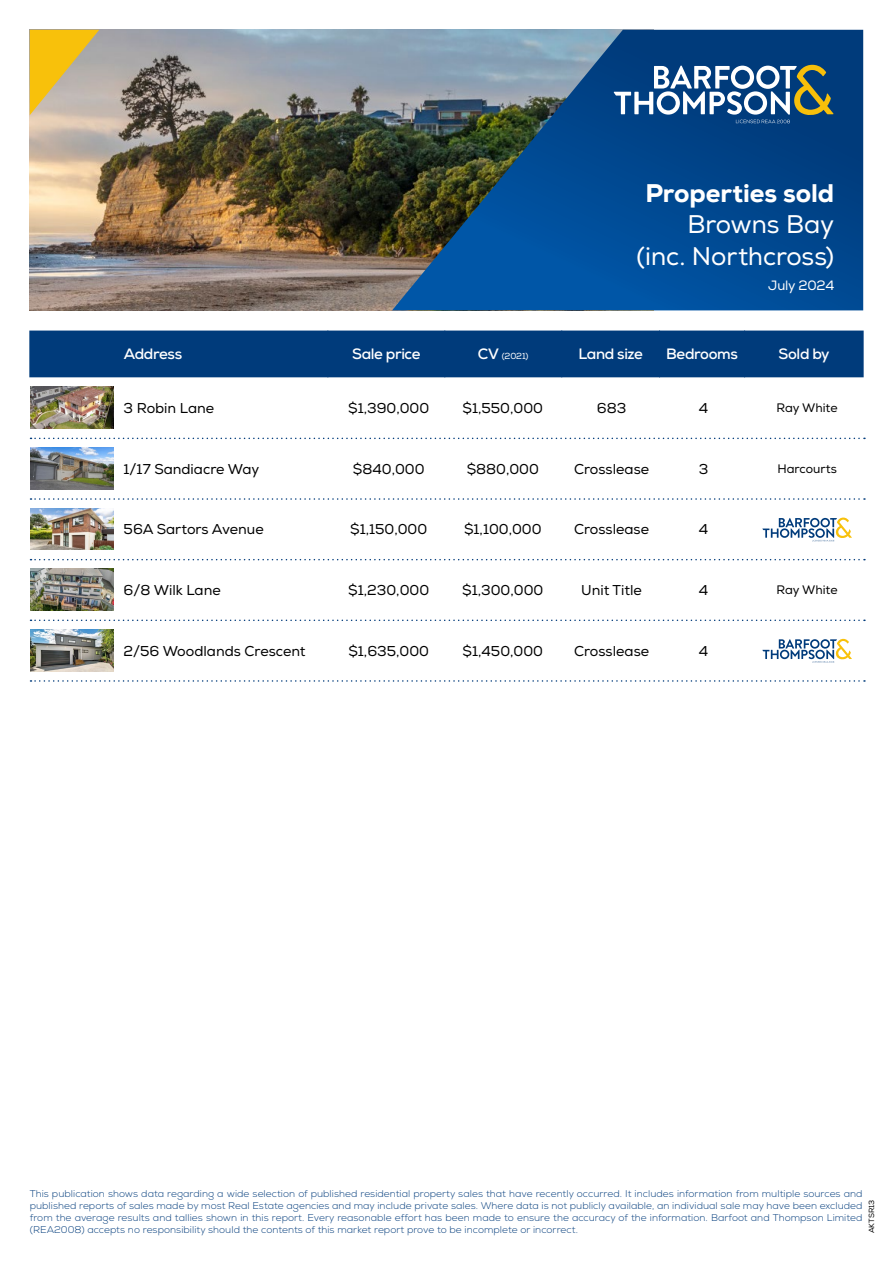
<style>
.page{position:relative;width:893px;height:1263px;background:#fff}
.page>*{position:absolute;margin:0;border:0;box-sizing:border-box;transform-origin:0 0}
.t1{font:25.5px/31.5px "Nexa";letter-spacing:-.005em;color:#fff;text-align:right}
.t2{font:800 25.5px "Nexa";color:#fff}
.t3{font:700 15px "Nexa";letter-spacing:-.025em;color:#fff}
.t4{font:14.25px "Nexa";color:#000}
.t5{font:13.5px "Nexa";letter-spacing:-.02em;color:#fff}
.t6{font:12.3px "Nexa";color:#000}
.t7{font:300 9.75px/12px "Nexa";letter-spacing:.005em;color:#003b7b;text-align:justify}
.t8{font:8.7px "Nexa";color:#fff}
.t9{font:7.5px "Nexa";color:#000}
.s1{font-weight:700;font-size:15px}
</style>
<div class="page">
<img style="left:30px;top:30px;width:362px;height:280px">
<svg style="left:30px;top:30px;width:69px;height:85px;background:#d9ba5c"></svg>
<svg style="left:392px;top:30px;width:471px;height:280px;background:#1a5387"></svg>
<div style="left:29px;top:331px;width:835px;height:46px;background:#003b7b"></div>
<hr style="left:328px;top:331px;width:1px;height:46px;background:#003b7b">
<hr style="left:445px;top:331px;width:1px;height:46px;background:#003b7b">
<hr style="left:561px;top:331px;width:1px;height:46px;background:#003b7b">
<hr style="left:659px;top:331px;width:1px;height:46px;background:#003b7b">
<hr style="left:744px;top:331px;width:1px;height:46px;background:#003b7b">
<svg style="left:614px;top:65px;width:220px;height:58px"></svg>
<svg style="left:31px;top:438px;width:834px;height:1px"></svg>
<img style="left:31px;top:387px;width:82px;height:42px">
<svg style="left:31px;top:498px;width:834px;height:2px"></svg>
<img style="left:31px;top:448px;width:82px;height:41px">
<svg style="left:762px;top:518px;width:90px;height:23px"></svg>
<svg style="left:31px;top:559px;width:834px;height:1px"></svg>
<img style="left:31px;top:508px;width:82px;height:42px">
<svg style="left:31px;top:619px;width:834px;height:2px"></svg>
<img style="left:31px;top:569px;width:82px;height:42px">
<svg style="left:762px;top:639px;width:90px;height:24px"></svg>
<svg style="left:31px;top:680px;width:834px;height:2px"></svg>
<img style="left:31px;top:629px;width:82px;height:42px">
<h1 class="t2" style="left:645px;top:177px;width:190px">Properties sold</h1>
<h1 class="t1" style="left:637px;top:209px;width:199px">Browns Bay (inc. Northcross)</h1>
<h3 class="t5" style="left:768px;top:277px;width:67px">July 2024</h3>
<h2 class="t3" style="left:124px;top:344px;width:60px">Address</h2>
<h2 class="t3" style="left:352px;top:344px;width:70px">Sale price</h2>
<p class="t8" style="left:478px;top:350px;width:52px"><span class="s1">CV</span> (2021)</p>
<h2 class="t3" style="left:578px;top:344px;width:66px">Land size</h2>
<h2 class="t3" style="left:666px;top:344px;width:73px">Bedrooms</h2>
<h2 class="t3" style="left:779px;top:344px;width:53px">Sold by</h2>
<h3 class="t4" style="left:124px;top:400px;width:92px">3 Robin Lane</h3>
<h3 class="t4" style="left:348px;top:400px;width:83px">$1,390,000</h3>
<h3 class="t4" style="left:463px;top:400px;width:82px">$1,550,000</h3>
<h3 class="t4" style="left:597px;top:400px;width:31px">683</h3>
<h3 class="t4" style="left:699px;top:400px;width:11px">4</h3>
<p class="t6" style="left:776px;top:401px;width:63px">Ray White</p>
<h3 class="t4" style="left:124px;top:460px;width:137px">1/17 Sandiacre Way</h3>
<h3 class="t4" style="left:353px;top:460px;width:73px">$840,000</h3>
<h3 class="t4" style="left:467px;top:460px;width:74px">$880,000</h3>
<h3 class="t4" style="left:574px;top:460px;width:77px">Crosslease</h3>
<h3 class="t4" style="left:699px;top:460px;width:11px">3</h3>
<p class="t6" style="left:777px;top:461px;width:61px">Harcourts</p>
<h3 class="t4" style="left:124px;top:521px;width:142px">56A Sartors Avenue</h3>
<h3 class="t4" style="left:350px;top:521px;width:79px">$1,150,000</h3>
<h3 class="t4" style="left:464px;top:521px;width:79px">$1,100,000</h3>
<h3 class="t4" style="left:574px;top:521px;width:77px">Crosslease</h3>
<h3 class="t4" style="left:699px;top:521px;width:11px">4</h3>
<h3 class="t4" style="left:124px;top:582px;width:99px">6/8 Wilk Lane</h3>
<h3 class="t4" style="left:348px;top:582px;width:82px">$1,230,000</h3>
<h3 class="t4" style="left:462px;top:582px;width:83px">$1,300,000</h3>
<h3 class="t4" style="left:581px;top:582px;width:62px">Unit Title</h3>
<h3 class="t4" style="left:699px;top:582px;width:11px">4</h3>
<p class="t6" style="left:776px;top:583px;width:63px">Ray White</p>
<h3 class="t4" style="left:124px;top:642px;width:183px">2/56 Woodlands Crescent</h3>
<h3 class="t4" style="left:348px;top:642px;width:82px">$1,635,000</h3>
<h3 class="t4" style="left:463px;top:642px;width:82px">$1,450,000</h3>
<h3 class="t4" style="left:574px;top:642px;width:77px">Crosslease</h3>
<h3 class="t4" style="left:699px;top:642px;width:11px">4</h3>
<p class="t7" style="left:30px;top:1188px;width:834px">This publication shows data regarding a wide selection of published residential property sales that have recently occurred. It includes information from multiple sources and published reports of sales made by most Real Estate agencies and may include private sales. Where data is not publicly available, an individual sale may have been excluded from the average results and tallies shown in this report. Every reasonable effort has been made to ensure the accuracy of the information. Barfoot and Thompson Limited (REA2008) accepts no responsibility should the contents of this market report prove to be incomplete or incorrect.</p>
<p class="t9" style="left:867px;top:1233px;width:35px;rotate:-90deg">AKTSR13</p>
</div>
